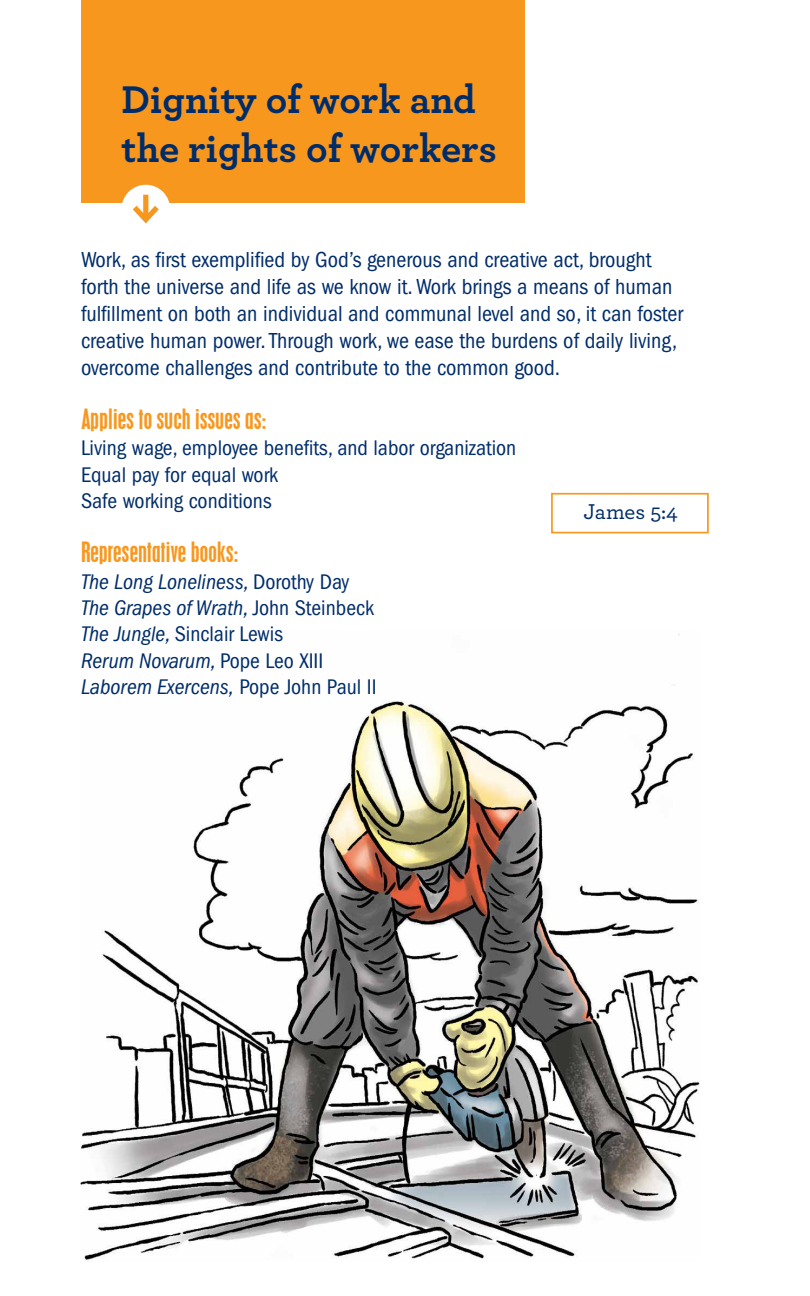
<style>
.page{position:relative;width:810px;height:1296px;background:#fff}
.page>*{position:absolute;margin:0;border:0;box-sizing:border-box;transform-origin:0 0}
.t1{font:700 40.5px/48.6px "Archer";color:#002d6a}
.t2{font:condensed 24.75px "Placard";color:#f8971d}
.t3{font:condensed 22.5px/27px "ITC Franklin Gothic Std";color:#002d6a}
.t4{font:500 22.5px "Archer";letter-spacing:-.005em;color:#002d6a}
.t5{font:italic condensed 22.05px/26.3px "ITC Franklin Gothic Std";color:#002d6a}
.t6{font:condensed 22.05px/26.3px "ITC Franklin Gothic Std";color:#002d6a}
.s1{font-style:normal}
</style>
<div class="page">
<img style="left:81px;top:634px;width:619px;height:628px">
<div style="left:81px;top:0;width:444px;height:202px;background:#f8971d"></div>
<svg style="left:119px;top:184px;width:53px;height:40px"></svg>
<div style="left:551px;top:493px;width:158px;height:40px;border:2px solid #f8971d"></div>
<h1 class="t1" style="left:122px;top:73px;width:377px">Dignity of work and the rights of workers</h1>
<p class="t3" style="left:81px;top:246px;width:604px">Work, as first exemplified by God’s generous and creative act, brought forth the universe and life as we know it. Work brings a means of human fulfillment on both an individual and communal level and so, it can foster creative human power. Through work, we ease the burdens of daily living, overcome challenges and contribute to the common good.</p>
<p class="t2" style="left:81px;top:404px;width:187px">Applies to such issues as:</p>
<p class="t6" style="left:81px;top:435px;width:437px">Living wage, employee benefits, and labor organization<br>Equal pay for equal work<br>Safe working conditions</p>
<p class="t2" style="left:81px;top:537px;width:159px">Representative books:</p>
<p class="t5" style="left:81px;top:569px;width:297px">The Long Loneliness, <span class="s1">Dorothy Day<br></span>The Grapes of Wrath, <span class="s1">John Steinbeck<br></span>The Jungle, <span class="s1">Sinclair Lewis<br></span>Rerum Novarum, <span class="s1">Pope Leo XIII<br></span>Laborem Exercens, <span class="s1">Pope John Paul II</span></p>
<p class="t4" style="left:584px;top:496px;width:96px">James 5:4</p>
</div>
